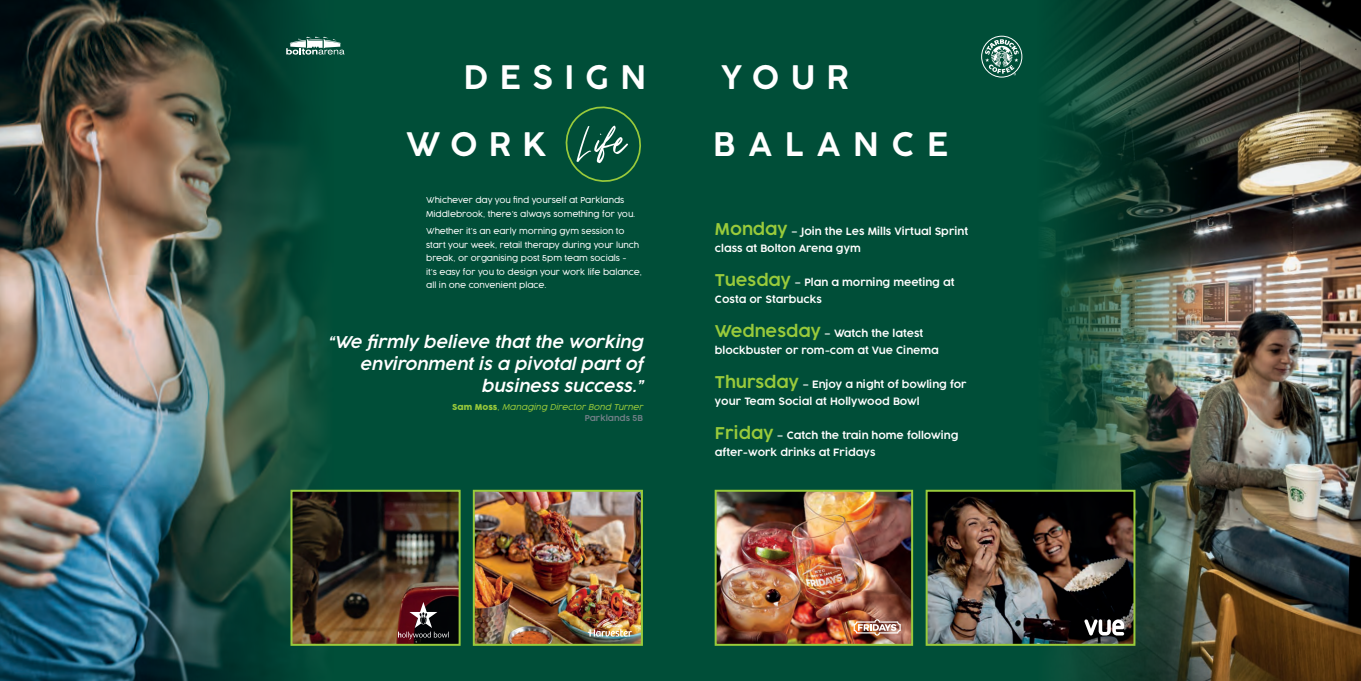
<style>
.page{position:relative;width:1361px;height:681px;background:#fff}
.page>*{position:absolute;margin:0;border:0;box-sizing:border-box;transform-origin:0 0}
.t1{font:300 32px "Cocogoose Pro";letter-spacing:.35em;color:#fff}
.t2{font:300 32px "Cocogoose Pro";letter-spacing:.4em;color:#fff}
.t3{font:italic 300 16px/22px "Cocogoose Pro";color:#fff;text-align:right}
.t4{font:300 10px/17px "Cocogoose Pro";color:#fff}
.t5{font:300 8px/13.5px "Cocogoose Pro";color:#fff}
.t6{font:italic 300 8px/11.5px "Cocogoose Pro";color:#99ca3b;text-align:right}
.s1{font-size:16px;color:#99ca3b}
.s2{font-weight:400;font-style:normal}
.s3{font-style:normal}
.s4{font-style:normal;color:#727f87}
</style>
<div class="page">
<div style="left:400px;top:0;width:561px;height:680px;background:#004e38"></div>
<img style="left:961px;top:0;width:400px;height:680px">
<svg style="left:559px;top:102px;width:88px;height:86px;background:#085438"></svg>
<img style="left:928px;top:492px;width:204px;height:150px">
<div style="left:925px;top:489px;width:210px;height:156px;border:2px solid #99ca3b"></div>
<img style="left:0;top:0;width:400px;height:680px">
<img style="left:476px;top:492px;width:164px;height:150px">
<div style="left:473px;top:489px;width:170px;height:156px;border:2px solid #99ca3b"></div>
<img style="left:293px;top:492px;width:165px;height:150px">
<div style="left:290px;top:489px;width:171px;height:156px;border:2px solid #99ca3b"></div>
<img style="left:717px;top:492px;width:193px;height:150px">
<div style="left:714px;top:489px;width:199px;height:156px;border:2px solid #99ca3b"></div>
<svg style="left:398px;top:601px;width:51px;height:38px;background:#492a2f"></svg>
<svg style="left:853px;top:619px;width:47px;height:16px"></svg>
<svg style="left:587px;top:618px;width:45px;height:18px"></svg>
<svg style="left:286px;top:37px;width:58px;height:18px"></svg>
<svg style="left:1084px;top:619px;width:40px;height:16px"></svg>
<svg style="left:985px;top:39px;width:33px;height:36px"></svg>
<div style="left:981px;top:36px;width:41px;height:41px;border:1px solid #fff;border-radius:50%"></div>
<h1 class="t1" style="left:464px;top:56px;width:184px">DESIGN</h1>
<h1 class="t1" style="left:721px;top:56px;width:129px">YOUR</h1>
<h1 class="t1" style="left:406px;top:122px;width:222px">WORK <sup>Life</sup></h1>
<h1 class="t2" style="left:713px;top:122px;width:237px">BALANCE</h1>
<p class="t5" style="left:426px;top:193px;width:211px">Whichever day you find yourself at Parklands<br>Middlebrook, there’s always something for you.</p>
<p class="t5" style="left:426px;top:224px;width:217px">Whether it’s an early morning gym session to start your week, retail therapy during your lunch break, or organising post 5pm team socials -<br>it’s easy for you to design your work life balance, all in one convenient place.</p>
<p class="t4" style="left:715px;top:223px;width:255px"><span class="s1">Monday</span> – Join the Les Mills Virtual Sprint class at Bolton Arena gym</p>
<p class="t4" style="left:715px;top:274px;width:241px"><span class="s1">Tuesday</span> – Plan a morning meeting at<br>Costa or Starbucks</p>
<p class="t4" style="left:715px;top:325px;width:225px"><span class="s1">Wednesday</span> – Watch the latest blockbuster or rom-com at Vue Cinema</p>
<p class="t4" style="left:715px;top:376px;width:253px"><span class="s1">Thursday</span> – Enjoy a night of bowling for your Team Social at Hollywood Bowl</p>
<p class="t4" style="left:715px;top:427px;width:245px"><span class="s1">Friday</span> – Catch the train home following after-work drinks at Fridays</p>
<h2 class="t3" style="left:328px;top:331px;width:317px">“We firmly believe that the working environment is a pivotal part of business success.”</h2>
<p class="t6" style="left:452px;top:401px;width:192px"><span class="s2">Sam Moss</span><span class="s3">,</span> Managing Director Bond Turner<br><span class="s4">Parklands 5B</span></p>
</div>
